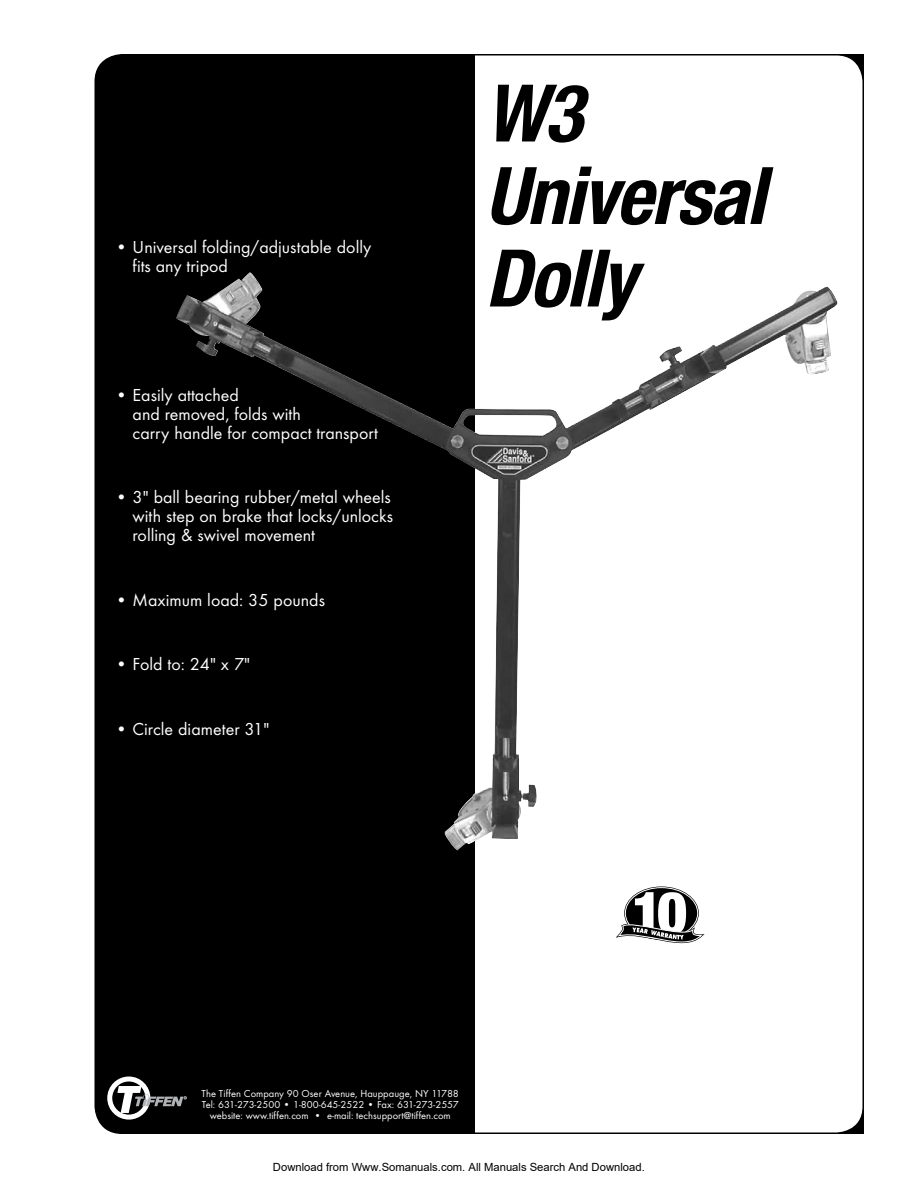
<style>
.page{position:relative;width:918px;height:1188px;background:#fff}
.page>*{position:absolute;margin:0;border:0;box-sizing:border-box;transform-origin:0 0}
.t1{font:italic 700 condensed 79.5px/82.5px "Helvetica Neue";letter-spacing:-.02em;color:#000}
.t2{font:18px/18.8px "Futura T";color:#fff}
.t3{font:11.25px "Arial";color:#000}
.t4{font:10.5px/11.2px "Futura T";color:#fff;text-align:center}
</style>
<div class="page">
<div style="left:95px;top:55px;width:768px;height:1078px;background:#000;border-radius:27px"></div>
<div style="left:418px;top:55px;width:445px;height:1078px;background:#fff;border-radius:27px"></div>
<div style="left:404px;top:54px;width:70px;height:1080px;background:#000"></div>
<div style="left:107px;top:1077px;width:43px;height:43px;border:5px solid #fff;border-radius:50%"></div>
<svg style="left:117px;top:1086px;width:70px;height:27px"></svg>
<img style="left:176px;top:272px;width:662px;height:579px">
<svg style="left:625px;top:888px;width:73px;height:51px"></svg>
<svg style="left:617px;top:892px;width:86px;height:51px"></svg>
<p class="t2" style="left:133px;top:238px;width:240px;text-indent:-17px">• Universal folding/adjustable dolly fits any tripod</p>
<p class="t2" style="left:133px;top:386px;width:247px;text-indent:-17px">• Easily attached<br>and removed, folds with<br>carry handle for compact transport</p>
<p class="t2" style="left:133px;top:488px;width:262px;text-align:justify;text-indent:-17px">• 3" ball bearing rubber/metal wheels with step on brake that locks/unlocks rolling &amp; swivel movement</p>
<p class="t2" style="left:116px;top:590px;width:211px">• Maximum load: 35 pounds</p>
<p class="t2" style="left:116px;top:655px;width:136px">• Fold to: 24" x 7"</p>
<p class="t2" style="left:116px;top:719px;width:155px">• Circle diameter 31"</p>
<h1 class="t1" style="left:485px;top:71px;width:282px">W3<br>Universal<br>Dolly</h1>
<p class="t4" style="left:202px;top:1088px;width:259px">The Tiffen Company 90 Oser Avenue, Hauppauge, NY 11788<br>Tel: 631-273-2500 • 1-800-645-2522 • Fax: 631-273-2557 website: www.tiffen.com • e-mail: techsupport@tiffen.com</p>
<p class="t3" style="left:273px;top:1160px;width:373px">Download from Www.Somanuals.com. All Manuals Search And Download.</p>
</div>
